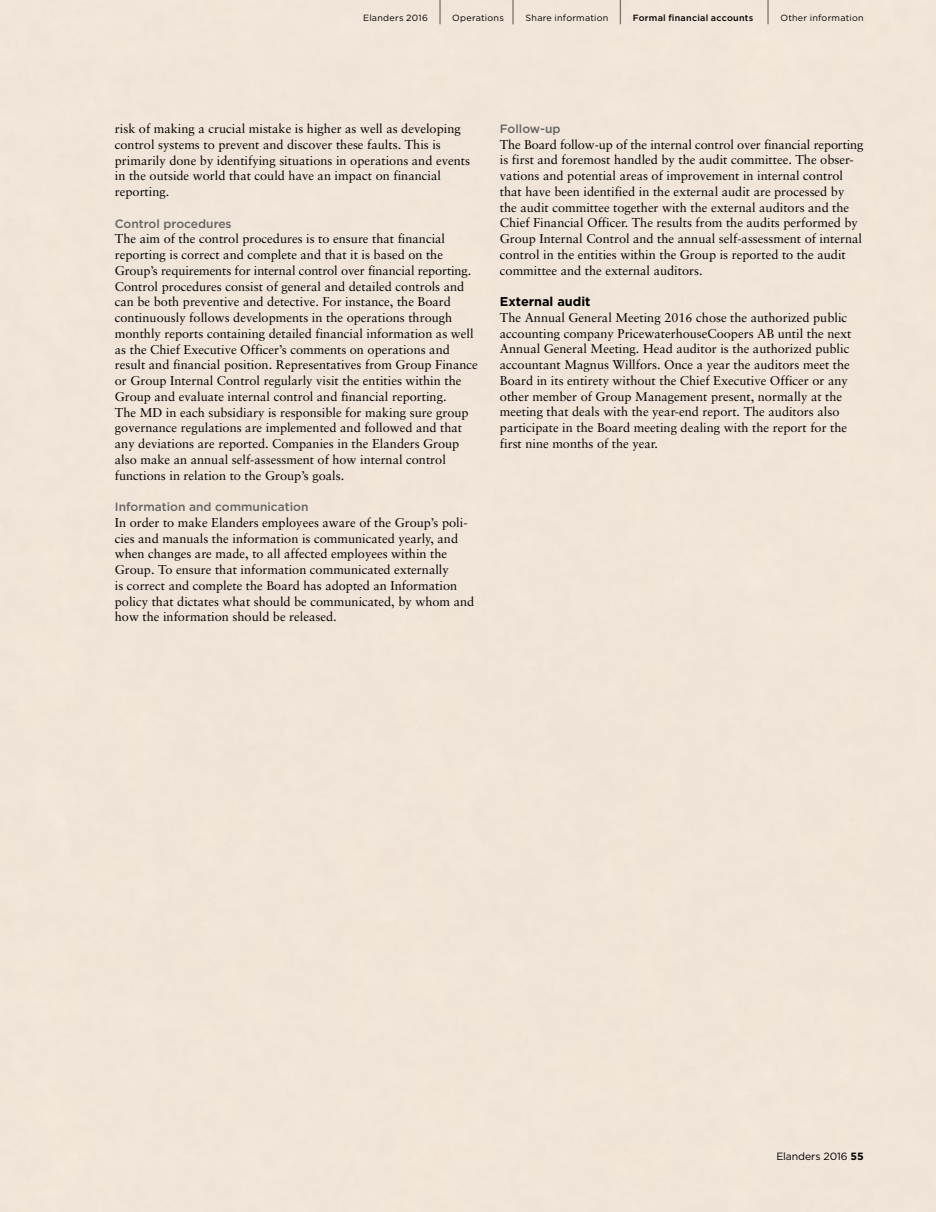
<style>
.page{position:relative;width:936px;height:1212px;background:#fff}
.page>*{position:absolute;margin:0;border:0;box-sizing:border-box;transform-origin:0 0}
.t1{font:49.5px "Gotham";color:#000;scale:.18 1}
.t2{font:12.75px/15.8px "Sabon";color:#000}
.t3{font:700 12.75px "Gotham";color:#000}
.t4{font:500 12px "Gotham";color:#636363}
.t5{font:10.5px "Gotham";letter-spacing:-.01em;color:#000}
.t6{font:9px "Gotham";letter-spacing:.025em;color:#000}
.t7{font:500 9px "Gotham";letter-spacing:.03em;color:#000}
.s1{font-weight:700}
</style>
<div class="page">
<p class="t6" style="left:363px;top:12px;width:66px">Elanders 2016</p>
<h1 class="t1" style="left:438px;top:-31px;width:17px">|</h1>
<p class="t6" style="left:452px;top:12px;width:53px">Operations</p>
<h1 class="t1" style="left:512px;top:-31px;width:17px">|</h1>
<p class="t6" style="left:525px;top:12px;width:84px">Share information</p>
<h1 class="t1" style="left:619px;top:-31px;width:17px">|</h1>
<p class="t7" style="left:632px;top:12px;width:122px">Formal financial accounts</p>
<h1 class="t1" style="left:766px;top:-31px;width:17px">|</h1>
<p class="t6" style="left:780px;top:12px;width:85px">Other information</p>
<p class="t2" style="left:115px;top:121px;width:356px">risk of making a crucial mistake is higher as well as developing control systems to prevent and discover these faults. This is primarily done by identifying situations in operations and events in the outside world that could have an impact on financial reporting.</p>
<p class="t4" style="left:115px;top:216px;width:118px">Control procedures</p>
<p class="t2" style="left:115px;top:231px;width:364px">The aim of the control procedures is to ensure that financial reporting is correct and complete and that it is based on the Group’s requirements for internal control over financial reporting.<br>Control procedures consist of general and detailed controls and can be both preventive and detective. For instance, the Board continuously follows developments in the operations through monthly reports containing detailed financial information as well as the Chief Executive Officer’s comments on operations and result and financial position. Representatives from Group Finance or Group Internal Control regularly visit the entities within the Group and evaluate internal control and financial reporting.<br>The MD in each subsidiary is responsible for making sure group governance regulations are implemented and followed and that any deviations are reported. Companies in the Elanders Group also make an annual self-assessment of how internal control functions in relation to the Group’s goals.</p>
<p class="t4" style="left:115px;top:499px;width:195px">Information and communication</p>
<p class="t2" style="left:115px;top:514px;width:361px">In order to make Elanders employees aware of the Group’s poli&shy;cies and manuals the information is communicated yearly, and when changes are made, to all affected employees within the Group. To ensure that information communicated externally<br>is correct and complete the Board has adopted an Information policy that dictates what should be communicated, by whom and how the information should be released.</p>
<p class="t4" style="left:500px;top:121px;width:62px">Follow-up</p>
<p class="t2" style="left:500px;top:136px;width:365px">The Board follow-up of the internal control over financial reporting is first and foremost handled by the audit committee. The obser&shy;vations and potential areas of improvement in internal control that have been identified in the external audit are processed by the audit committee together with the external auditors and the Chief Financial Officer. The results from the audits performed by Group Internal Control and the annual self-assessment of internal control in the entities within the Group is reported to the audit committee and the external auditors.</p>
<p class="t3" style="left:500px;top:293px;width:92px">External audit</p>
<p class="t2" style="left:500px;top:309px;width:353px">The Annual General Meeting 2016 chose the authorized public accounting company PricewaterhouseCoopers AB until the next Annual General Meeting. Head auditor is the authorized public accountant Magnus Willfors. Once a year the auditors meet the Board in its entirety without the Chief Executive Officer or any other member of Group Management present, normally at the meeting that deals with the year-end report. The auditors also participate in the Board meeting dealing with the report for the first nine months of the year.</p>
<p class="t5" style="left:776px;top:1149px;width:89px">Elanders 2016 <span class="s1">55</span></p>
</div>
